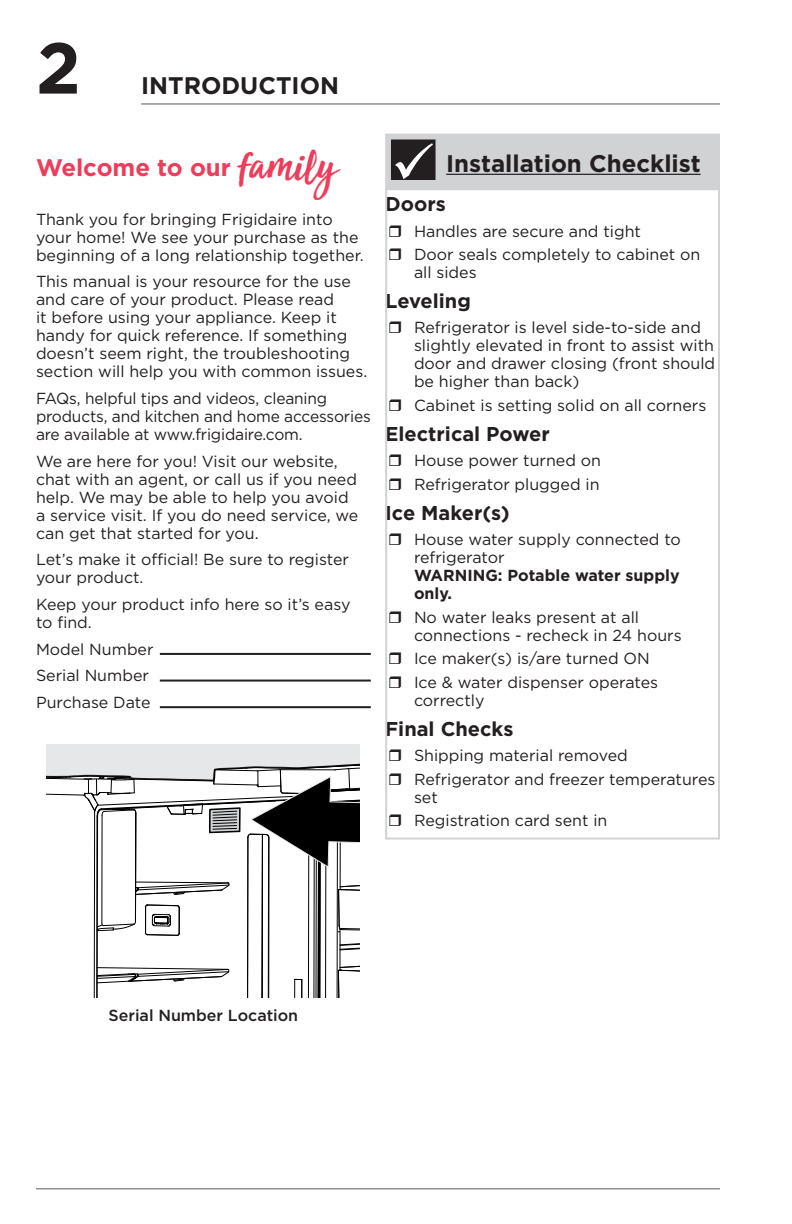
<style>
.page{position:relative;width:792px;height:1224px;background:#fff}
.page>*{position:absolute;margin:0;border:0;box-sizing:border-box;transform-origin:0 0}
.t1{font:700 72px "Gotham";color:#231f20}
.ID_Major_Heading{font:50px "Custom Fresh";color:#ee3c5a}
.ID_Major_Heading-2{font:700 24px "Gotham";color:#231f20}
.ID_Heading_Even{font:700 24px "Gotham";color:#231f20}
.ID_Major_Heading-3{font:700 24px "Gotham";color:#ee3c5a}
.ID_1st_Level_Sub_Hea{font:700 20px "Gotham";color:#231f20}
.ID_Body_Text{font:16px/18px "Gotham";color:#231f20}
.ID_Graphic_Tags{font:500 16px "Gotham";color:#231f20}
.s1{font-weight:700}
</style>
<div class="page">
<hr style="left:141px;top:103px;width:579px;height:2px;background:#231f20">
<hr style="left:36px;top:1188px;width:684px;height:2px;background:#231f20">
<div style="left:385px;top:134px;width:335px;height:56px;background:#d1d2d4"></div>
<hr style="left:446px;top:174px;width:255px;height:1px;background:#231f20">
<div style="left:385px;top:188px;width:335px;height:652px;border:2px solid #d1d2d4"></div>
<hr style="left:160px;top:653px;width:211px;height:2px;background:#231f20">
<hr style="left:160px;top:680px;width:211px;height:2px;background:#231f20">
<hr style="left:160px;top:706px;width:211px;height:2px;background:#231f20">
<div style="left:47px;top:744px;width:313px;height:20px;background:#e6e7e8"></div>
<svg style="left:47px;top:764px;width:313px;height:234px"></svg>
<div style="left:391px;top:140px;width:45px;height:40px;background:#231f20"></div>
<h1 class="t1" style="left:36px;top:20px;width:46px">2</h1>
<p class="ID_Heading_Even" style="left:141px;top:69px;width:199px">INTRODUCTION</p>
<p class="ID_Major_Heading" style="left:238px;top:133px;width:100px">family</p>
<p class="ID_Body_Text" style="left:36px;top:210px;width:329px">Thank you for bringing Frigidaire into your home! We see your purchase as the beginning of a long relationship together.</p>
<p class="ID_Body_Text" style="left:36px;top:272px;width:333px">This manual is your resource for the use and care of your product. Please read<br>it before using your appliance. Keep it handy for quick reference. If something doesn’t seem right, the troubleshooting section will help you with common issues.</p>
<p class="ID_Body_Text" style="left:36px;top:389px;width:336px">FAQs, helpful tips and videos, cleaning products, and kitchen and home accessories are available at www.frigidaire.com.</p>
<p class="ID_Body_Text" style="left:36px;top:452px;width:324px">We are here for you! Visit our website, chat with an agent, or call us if you need help. We may be able to help you avoid a service visit. If you do need service, we can get that started for you.</p>
<p class="ID_Body_Text" style="left:36px;top:550px;width:315px">Let’s make it official! Be sure to register your product.</p>
<p class="ID_Body_Text" style="left:36px;top:595px;width:316px">Keep your product info here so it’s easy to find.</p>
<p class="ID_Body_Text" style="left:36px;top:640px;width:119px">Model Number</p>
<p class="ID_Body_Text" style="left:36px;top:666px;width:114px">Serial Number</p>
<p class="ID_Body_Text" style="left:36px;top:693px;width:116px">Purchase Date</p>
<p class="ID_Major_Heading-3" style="left:36px;top:152px;width:196px">Welcome to our</p>
<p class="ID_Major_Heading-2" style="left:446px;top:148px;width:256px">Installation Checklist</p>
<p class="ID_1st_Level_Sub_Hea" style="left:385px;top:191px;width:62px">Doors</p>
<p class="ID_Body_Text" style="left:414px;top:222px;width:229px">Handles are secure and tight</p>
<p class="ID_Body_Text" style="left:414px;top:245px;width:288px">Door seals completely to cabinet on all sides</p>
<p class="ID_1st_Level_Sub_Hea" style="left:385px;top:288px;width:87px">Leveling</p>
<p class="ID_Body_Text" style="left:414px;top:318px;width:303px">Refrigerator is level side-to-side and slightly elevated in front to assist with door and drawer closing (front should be higher than back)</p>
<p class="ID_Body_Text" style="left:414px;top:396px;width:294px">Cabinet is setting solid on all corners</p>
<p class="ID_1st_Level_Sub_Hea" style="left:385px;top:421px;width:166px">Electrical Power</p>
<p class="ID_Body_Text" style="left:414px;top:451px;width:189px">House power turned on</p>
<p class="ID_Body_Text" style="left:414px;top:475px;width:187px">Refrigerator plugged in</p>
<p class="ID_1st_Level_Sub_Hea" style="left:385px;top:499px;width:126px">Ice Maker(s)</p>
<p class="ID_Body_Text" style="left:414px;top:530px;width:268px">House water supply connected to refrigerator<br><span class="s1">WARNING: Potable water supply only.</span></p>
<p class="ID_Body_Text" style="left:414px;top:608px;width:269px">No water leaks present at all connections - recheck in 24 hours</p>
<p class="ID_Body_Text" style="left:414px;top:649px;width:237px">Ice maker(s) is/are turned ON</p>
<p class="ID_Body_Text" style="left:414px;top:673px;width:246px">Ice &amp; water dispenser operates correctly</p>
<p class="ID_1st_Level_Sub_Hea" style="left:385px;top:715px;width:130px">Final Checks</p>
<p class="ID_Body_Text" style="left:414px;top:746px;width:215px">Shipping material removed</p>
<p class="ID_Body_Text" style="left:414px;top:770px;width:303px">Refrigerator and freezer temperatures set</p>
<p class="ID_Body_Text" style="left:414px;top:811px;width:195px">Registration card sent in</p>
<p class="ID_Graphic_Tags" style="left:109px;top:1005px;width:191px">Serial Number Location</p>
</div>
